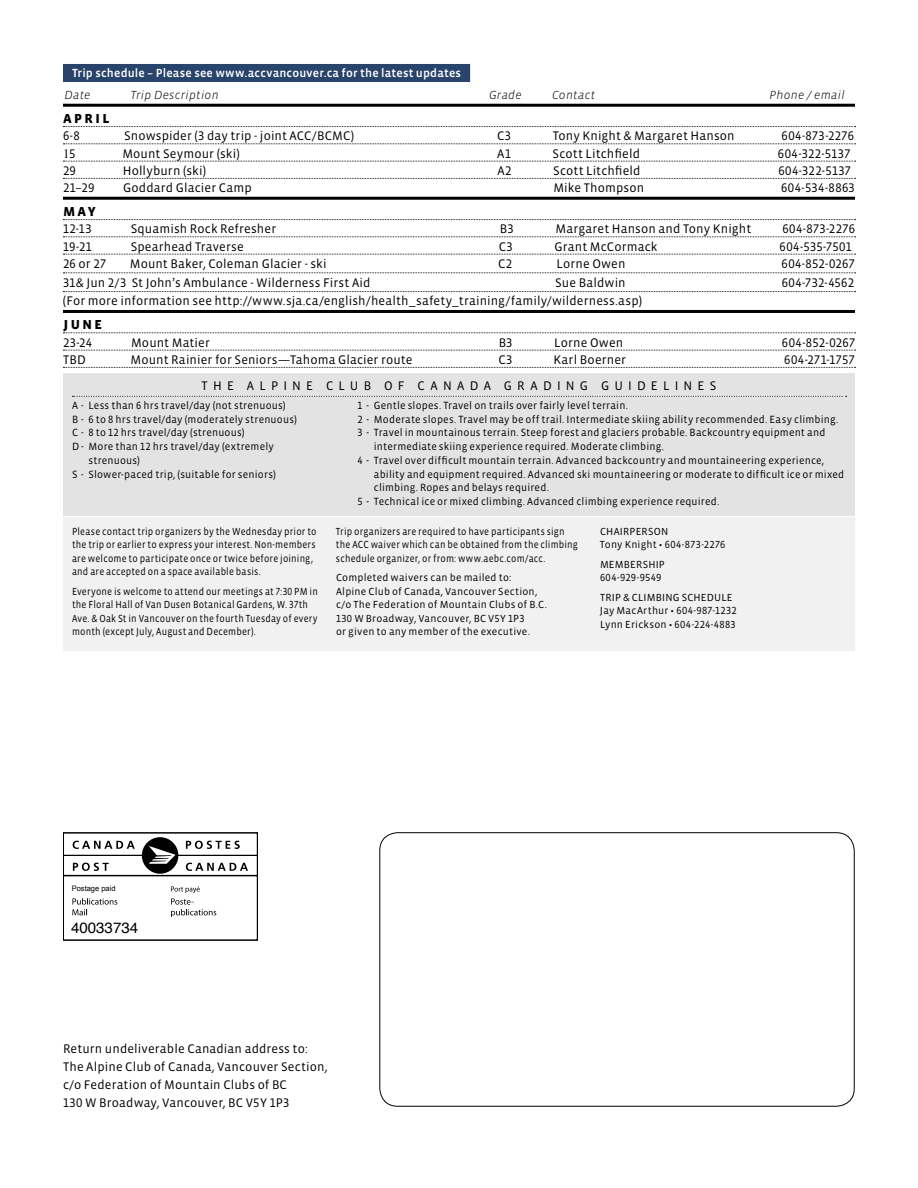
<style>
.page{position:relative;width:918px;height:1188px;background:#fff}
.page>*{position:absolute;margin:0;border:0;box-sizing:border-box;transform-origin:0 0}
.t1{font:700 16.5px "Vista Sans OT";letter-spacing:.115em;color:#000}
.t2{font:15px "Helvetica";letter-spacing:-.005em;color:#000}
.t3{font:12.75px/18px "Vista Sans OT";letter-spacing:.01em;color:#000}
.t4{font:12.75px "Vista Sans OT";letter-spacing:.03em;color:#000}
.t5{font:12.75px "Vista Sans OT";letter-spacing:.41em;color:#000}
.t6{font:12.75px "Times New Roman";color:#000}
.t7{font:500 12px "Vista Sans OT";letter-spacing:.015em;color:#fff}
.t8{font:italic 300 12px "Vista Sans OT";letter-spacing:.025em;color:#000}
.t9{font:10.65px "Vista Sans OT";letter-spacing:.02em;color:#000}
.t10{font:10.5px/13.5px "Vista Sans OT";letter-spacing:.02em;color:#000;scale:.9 1}
.t11{font:10.5px/13.5px "Vista Sans OT";letter-spacing:.02em;color:#000}
.t12{font:7.5px "Arial";color:#000}
.s1{font-family:"Vista Sans OT"}
.s2{font-style:inherit}
</style>
<div class="page">
<div style="left:380px;top:832px;width:474px;height:274px;border:1px solid #000;border-radius:18px"></div>
<svg style="left:63px;top:832px;width:195px;height:108px"></svg>
<div style="left:63px;top:64px;width:407px;height:18px;background:#29446b"></div>
<hr style="left:63px;top:104px;width:792px;height:3px;background:#000">
<svg style="left:63px;top:126px;width:793px;height:1px"></svg>
<svg style="left:63px;top:143px;width:793px;height:1px"></svg>
<svg style="left:63px;top:161px;width:793px;height:1px"></svg>
<svg style="left:63px;top:178px;width:793px;height:1px"></svg>
<hr style="left:63px;top:197px;width:792px;height:3px;background:#000">
<svg style="left:63px;top:219px;width:793px;height:1px"></svg>
<svg style="left:63px;top:236px;width:793px;height:1px"></svg>
<svg style="left:63px;top:254px;width:793px;height:1px"></svg>
<svg style="left:63px;top:272px;width:793px;height:1px"></svg>
<svg style="left:63px;top:291px;width:793px;height:1px"></svg>
<hr style="left:63px;top:310px;width:792px;height:3px;background:#000">
<svg style="left:63px;top:332px;width:793px;height:1px"></svg>
<svg style="left:63px;top:350px;width:793px;height:1px"></svg>
<svg style="left:63px;top:367px;width:793px;height:1px"></svg>
<div style="left:63px;top:373px;width:792px;height:143px;background:#e3e3e4"></div>
<svg style="left:72px;top:396px;width:775px;height:1px"></svg>
<div style="left:63px;top:517px;width:792px;height:134px;background:#f1f1f1"></div>
<p class="t7" style="left:72px;top:67px;width:391px">Trip schedule – Please see www.accvancouver.ca for the latest updates</p>
<p class="t8" style="left:64px;top:89px;width:27px">Date</p>
<p class="t8" style="left:130px;top:89px;width:90px">Trip Description</p>
<p class="t8" style="left:489px;top:89px;width:34px">Grade</p>
<p class="t8" style="left:552px;top:89px;width:45px">Contact</p>
<p class="t8" style="left:770px;top:89px;width:77px">Phone / email</p>
<p class="t1" style="left:63px;top:109px;width:48px">april</p>
<p class="t3" style="left:63px;top:127px;width:18px">6-8</p>
<p class="t3" style="left:124px;top:127px;width:231px">Snowspider (3 day trip - joint ACC/BCMC)</p>
<p class="t3" style="left:497px;top:127px;width:16px">C3</p>
<p class="t3" style="left:553px;top:127px;width:183px">Tony Knight &amp; Margaret Hanson</p>
<p class="t4" style="left:782px;top:130px;width:74px">604-873-2276</p>
<p class="t6" style="left:63px;top:145px;width:14px">1<span class="s1">5</span></p>
<p class="t3" style="left:122px;top:145px;width:119px">Mount Seymour (ski)</p>
<p class="t3" style="left:497px;top:145px;width:15px">A1</p>
<p class="t3" style="left:553px;top:145px;width:89px">Scott Litchfield</p>
<p class="t4" style="left:778px;top:147px;width:74px">604-322-5137</p>
<p class="t3" style="left:63px;top:162px;width:14px">29</p>
<p class="t3" style="left:123px;top:162px;width:85px">Hollyburn (ski)</p>
<p class="t3" style="left:497px;top:162px;width:16px">A2</p>
<p class="t3" style="left:553px;top:162px;width:89px">Scott Litchfield</p>
<p class="t4" style="left:778px;top:164px;width:74px">604-322-5137</p>
<p class="t3" style="left:63px;top:179px;width:33px">21–29</p>
<p class="t3" style="left:123px;top:179px;width:130px">Goddard Glacier Camp</p>
<p class="t3" style="left:553px;top:179px;width:92px">Mike Thompson</p>
<p class="t3" style="left:781px;top:179px;width:75px">604-534-8863</p>
<p class="t1" style="left:63px;top:202px;width:34px">may</p>
<p class="t3" style="left:63px;top:220px;width:30px">12-13</p>
<p class="t3" style="left:131px;top:220px;width:147px">Squamish Rock Refresher</p>
<p class="t3" style="left:500px;top:220px;width:16px">B3</p>
<p class="t3" style="left:556px;top:220px;width:197px">Margaret Hanson and Tony Knight</p>
<p class="t4" style="left:783px;top:223px;width:74px">604-873-2276</p>
<p class="t3" style="left:63px;top:238px;width:30px">19-21</p>
<p class="t3" style="left:131px;top:238px;width:115px">Spearhead Traverse</p>
<p class="t3" style="left:499px;top:238px;width:16px">C3</p>
<p class="t3" style="left:555px;top:238px;width:104px">Grant McCormack</p>
<p class="t3" style="left:780px;top:238px;width:74px">604-535-7501</p>
<p class="t3" style="left:63px;top:255px;width:45px">26 or 27</p>
<p class="t3" style="left:130px;top:255px;width:198px">Mount Baker, Coleman Glacier - ski</p>
<p class="t3" style="left:498px;top:255px;width:16px">C2</p>
<p class="t3" style="left:557px;top:255px;width:70px">Lorne Owen</p>
<p class="t3" style="left:782px;top:255px;width:75px">604-852-0267</p>
<p class="t3" style="left:63px;top:274px;width:309px">31&amp; Jun 2/3 St John’s Ambulance - Wilderness First Aid</p>
<p class="t3" style="left:555px;top:274px;width:72px">Sue Baldwin</p>
<p class="t3" style="left:782px;top:274px;width:74px">604-732-4562</p>
<p class="t3" style="left:63px;top:292px;width:581px">(For more information see http://www.sja.ca/english/health_safety_training/family/wilderness.asp)</p>
<p class="t1" style="left:63px;top:315px;width:41px">june</p>
<p class="t3" style="left:63px;top:334px;width:31px">23-24</p>
<p class="t3" style="left:131px;top:334px;width:80px">Mount Matier</p>
<p class="t3" style="left:499px;top:334px;width:16px">B3</p>
<p class="t3" style="left:554px;top:334px;width:70px">Lorne Owen</p>
<p class="t3" style="left:782px;top:334px;width:75px">604-852-0267</p>
<p class="t3" style="left:63px;top:351px;width:24px">TBD</p>
<p class="t3" style="left:130px;top:351px;width:284px">Mount Rainier for Seniors—Tahoma Glacier route</p>
<p class="t3" style="left:498px;top:351px;width:16px">C3</p>
<p class="t3" style="left:554px;top:351px;width:74px">Karl Boerner</p>
<p class="t4" style="left:784px;top:353px;width:72px">604-271-1757</p>
<p class="t5" style="left:202px;top:379px;width:516px">THE ALPINE CLUB OF CANADA GRADING GUIDELINES</p>
<p class="t9" style="left:72px;top:400px;width:215px">A - Less than 6 hrs travel/day (not strenuous)</p>
<p class="t9" style="left:72px;top:414px;width:226px">B - 6 to 8 hrs travel/day (moderately strenuous)</p>
<p class="t9" style="left:72px;top:427px;width:174px">C - 8 to 12 hrs travel/day (strenuous)</p>
<p class="t9" style="left:72px;top:441px;width:203px">D - More than 12 hrs travel/day (extremely</p>
<p class="t9" style="left:88px;top:455px;width:53px">strenuous)</p>
<p class="t9" style="left:72px;top:469px;width:205px">S - Slower-paced trip, (suitable for seniors)</p>
<p class="t10" style="left:72px;top:525px;width:273px">Please contact trip organizers by the Wednesday prior to the trip or earlier to express your interest. Non-members are welcome to participate once or twice before joining, and are accepted on a space available basis.</p>
<p class="t10" style="left:72px;top:585px;width:275px">Everyone is welcome to attend our meetings at 7:30 PM in the Floral Hall of Van Dusen Botanical Gardens, W. 37th Ave. &amp; Oak St in Vancouver on the fourth Tuesday of every month (except July, August and December).</p>
<p class="t9" style="left:357px;top:400px;width:272px">1 <span class="s2">-</span> Gentle slopes. Travel on trails over fairly level terrain.</p>
<p class="t9" style="left:357px;top:414px;width:482px">2 <span class="s2">-</span> Moderate slopes. Travel may be off trail. Intermediate skiing ability recommended. Easy climbing.</p>
<p class="t9" style="left:357px;top:427px;width:469px">3 <span class="s2">-</span> Travel in mountainous terrain. Steep forest and glaciers probable. Backcountry equipment and</p>
<p class="t9" style="left:374px;top:441px;width:292px">intermediate skiing experience required. Moderate climbing.</p>
<p class="t9" style="left:357px;top:455px;width:468px">4 <span class="s2">-</span> Travel over difficult mountain terrain. Advanced backcountry and mountaineering experience,</p>
<p class="t9" style="left:374px;top:469px;width:472px">ability and equipment required. Advanced ski mountaineering or moderate to difficult ice or mixed</p>
<p class="t9" style="left:374px;top:482px;width:176px">climbing. Ropes and belays required.</p>
<p class="t9" style="left:357px;top:496px;width:363px">5 <span class="s2">-</span> Technical ice or mixed climbing. Advanced climbing experience required.</p>
<p class="t10" style="left:336px;top:525px;width:270px">Trip organizers are required to have participants sign the ACC waiver which can be obtained from the climbing schedule organizer, or from: www.aebc.com/acc.</p>
<p class="t11" style="left:336px;top:571px;width:213px">Completed waivers can be mailed to:<br>Alpine Club of Canada, Vancouver Section, c/o The Federation of Mountain Clubs of B.C.<br>130 W Broadway, Vancouver, BC V5Y 1P3<br>or given to any member of the executive.</p>
<p class="t11" style="left:600px;top:525px;width:127px">CHAIRPERSON<br>Tony Knight • 604-873-2276</p>
<p class="t11" style="left:600px;top:558px;width:66px">MEMBERSHIP<br>604-929-9549</p>
<p class="t11" style="left:600px;top:591px;width:11px">Trip</p>
<p class="t11" style="left:623px;top:591px;width:22px">&amp;Climbing</p>
<p class="t11" style="left:600px;top:591px;width:138px;text-indent:82px">Schedule<br>Jay MacArthur • 604-987-1232<br>Lynn Erickson • 604-224-4883</p>
<p class="t12" style="left:72px;top:885px;width:45px">Postage paid</p>
<p class="t2" style="left:71px;top:915px;width:68px">40033734</p>
<p class="t3" style="left:63px;top:1040px;width:266px">Return undeliverable Canadian address to:<br>The Alpine Club of Canada, Vancouver Section, c/o Federation of Mountain Clubs of BC<br>130 W Broadway, Vancouver, BC V5Y 1P3</p>
</div>
